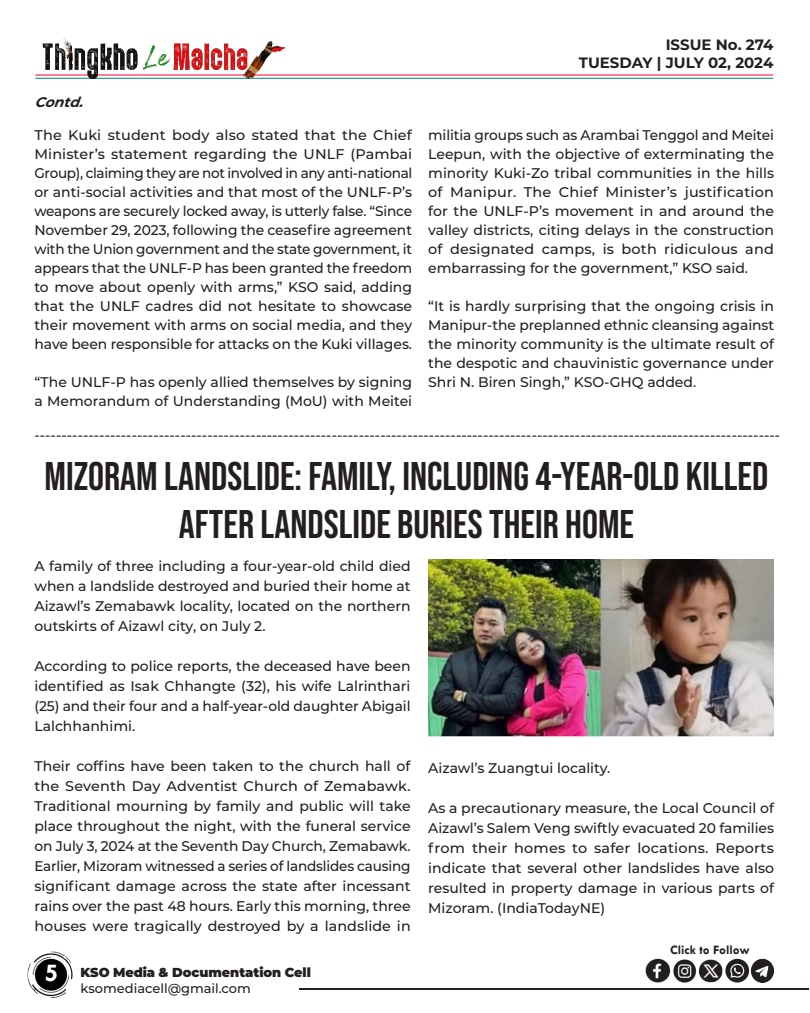
<style>
.page{position:relative;width:810px;height:1013px;background:#fff}
.page>*{position:absolute;margin:0;border:0;box-sizing:border-box;transform-origin:0 0}
.t1{font:40px/48px "Bebas Neue";color:#231f20;text-align:center}
.t2{font:700 26px "Tw Cen";color:#fff}
.t3{font:700 15px/18px "Montserrat";color:#231f20;text-align:right}
.t4{font:500 14px/19px "Montserrat";color:#231f20;text-align:justify}
.t5{font:italic 700 14px "Montserrat";color:#231f20}
.t6{font:900 13px "Montserrat";letter-spacing:-.005em;color:#231f20}
.t7{font:500 13px "Montserrat";color:#231f20}
.t8{font:700 13px "Tw Cen";color:#231f20}
</style>
<div class="page">
<hr style="left:299px;top:988px;width:509px;height:1px;background:#231f20">
<img style="left:27px;top:951px;width:46px;height:47px">
<hr style="left:35px;top:74px;width:738px;height:1px;background:#ff002d">
<hr style="left:35px;top:78px;width:738px;height:1px;background:#00848b">
<img style="left:35px;top:38px;width:254px;height:41px">
<img style="left:645px;top:958px;width:129px;height:25px">
<img style="left:428px;top:559px;width:346px;height:177px">
<p class="t5" style="left:34px;top:92px;width:56px">Contd.</p>
<p class="t4" style="left:34px;top:125px;width:379px">The Kuki student body also stated that the Chief Minister’s statement regarding the UNLF (Pambai Group), claiming they are not involved in any anti-national or anti-social activities and that most of the UNLF-P’s weapons are securely locked away, is utterly false. “Since November 29, 2023, following the ceasefire agreement with the Union government and the state government, it appears that the UNLF-P has been granted the freedom to move about openly with arms,” KSO said, adding that the UNLF cadres did not hesitate to showcase their movement with arms on social media, and they have been responsible for attacks on the Kuki villages.</p>
<p class="t4" style="left:34px;top:372px;width:379px">“The UNLF-P has openly allied themselves by signing a Memorandum of Understanding (MoU) with Meitei</p>
<p class="t3" style="left:579px;top:35px;width:196px">ISSUE No. 274<br>TUESDAY | JULY 02, 2024</p>
<p class="t4" style="left:428px;top:125px;width:347px">militia groups such as Arambai Tenggol and Meitei Leepun, with the objective of exterminating the minority Kuki-Zo tribal communities in the hills of Manipur. The Chief Minister’s justification for the UNLF-P’s movement in and around the valley districts, citing delays in the construction of designated camps, is both ridiculous and embarrassing for the government,” KSO said.</p>
<p class="t4" style="left:428px;top:296px;width:347px">“It is hardly surprising that the ongoing crisis in Manipur-the preplanned ethnic cleansing against the minority community is the ultimate result of the despotic and chauvinistic governance under Shri N. Biren Singh,” KSO-GHQ added.</p>
<p class="t4" style="left:34px;top:424px;width:747px">------------------------------------------------------------------------------------------------------------------------------------------</p>
<h1 class="t1" style="left:44px;top:451px;width:725px">MIZORAM LANDSLIDE: FAMILY, INCLUDING 4-YEAR-OLD KILLED<br>AFTER LANDSLIDE BURIES THEIR HOME</h1>
<p class="t4" style="left:34px;top:555px;width:378px;line-height:20px">A family of three including a four-year-old child died when a landslide destroyed and buried their home at Aizawl’s Zemabawk locality, located on the northern outskirts of Aizawl city, on July 2.</p>
<p class="t4" style="left:34px;top:655px;width:378px;line-height:20px">According to police reports, the deceased have been identified as Isak Chhangte (32), his wife Lalrinthari (25) and their four and a half-year-old daughter Abigail Lalchhanhimi.</p>
<p class="t4" style="left:34px;top:755px;width:378px;line-height:20px">Their coffins have been taken to the church hall of the Seventh Day Adventist Church of Zemabawk.<br>Traditional mourning by family and public will take place throughout the night, with the funeral service on July 3, 2024 at the Seventh Day Church, Zemabawk.<br>Earlier, Mizoram witnessed a series of landslides causing significant damage across the state after incessant rains over the past 48 hours. Early this morning, three houses were tragically destroyed by a landslide in</p>
<p class="t4" style="left:428px;top:757px;width:184px">Aizawl’s Zuangtui locality.</p>
<p class="t4" style="left:428px;top:797px;width:347px;line-height:20px">As a precautionary measure, the Local Council of Aizawl’s Salem Veng swiftly evacuated 20 families from their homes to safer locations. Reports indicate that several other landslides have also resulted in property damage in various parts of Mizoram. (IndiaTodayNE)</p>
<h2 class="t2" style="left:44px;top:957px;width:15px">5</h2>
<p class="t6" style="left:81px;top:962px;width:232px">KSO Media &amp; Documentation Cell</p>
<p class="t7" style="left:81px;top:978px;width:172px">ksomediacell@gmail.com</p>
<p class="t8" style="left:670px;top:942px;width:81px">Click to Follow</p>
</div>
